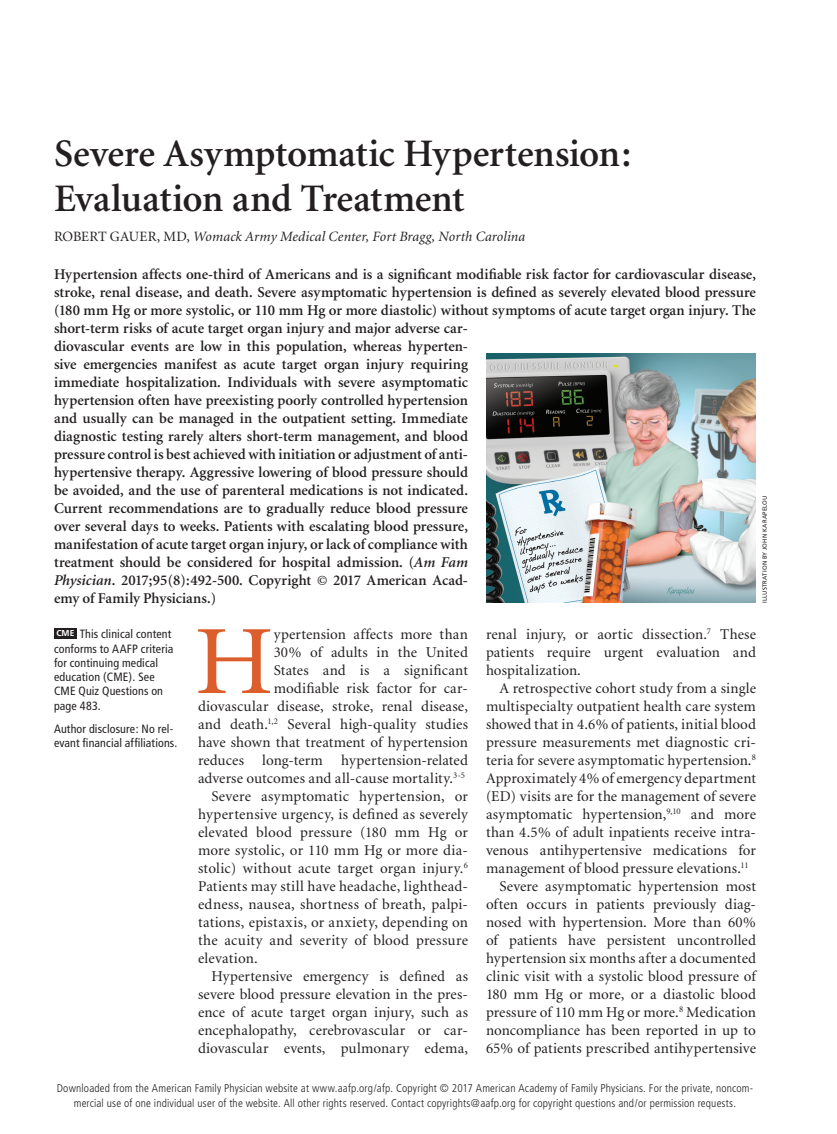
<style>
.page{position:relative;width:837px;height:1134px;background:#fff}
.page>*{position:absolute;margin:0;border:0;box-sizing:border-box;transform-origin:0 0}
.body_dropcap{font:98.1px "Minion";color:#dc5e2d;scale:1.05 1}
.article_title{font:600 39px/45px "Minion";letter-spacing:-.01em;color:#231f20}
.body_text{font:15px/18px "Minion";letter-spacing:.005em;color:#231f20;text-align:justify}
.abstract{font:600 15px/18px "Minion";color:#231f20}
.body_dropcap-2{font:15px/18px "Minion";letter-spacing:.01em;color:#231f20;text-align:right}
.byline{font:italic 14.25px "Minion";letter-spacing:.01em;color:#231f20}
.t1{font:italic 12.75px "Minion";color:#231f20}
.t2{font:italic 600 12.75px "Minion";letter-spacing:.005em;color:#231f20}
.t3{font:12.75px "Minion";letter-spacing:.03em;color:#231f20}
.blurb{font:condensed 12px/14.2px "Frutiger";letter-spacing:.01em;color:#231f20}
.t4{font:300 condensed 11.25px/15px "Frutiger";letter-spacing:.015em;color:#231f20;text-align:center}
.t5{font:700 8.55px "Frutiger";color:#fff}
.art_credit{font:6px "Frutiger";letter-spacing:.025em;color:#231f20}
.s1{font-style:normal}
.s2{font-style:italic}
.s3{font-family:"Frutiger";font-weight:700;font-style:normal;font-size:15px}
</style>
<div class="page">
<img style="left:486px;top:354px;width:270px;height:249px">
<div style="left:54px;top:628px;width:23px;height:10px;background:#231f20"></div>
<p class="article_title" style="left:54px;top:132px;width:579px">Severe Asymptomatic Hypertension:<br>Evaluation and Treatment</p>
<p class="byline" style="left:54px;top:229px;width:473px"><span class="s1">ROBERT GAUER, MD,</span> Womack Army Medical Center, Fort Bragg, North Carolina</p>
<p class="abstract" style="left:54px;top:266px;width:704px">Hypertension affects one-third of Americans and is a significant modifiable risk factor for cardiovascular disease, stroke, renal disease, and death. Severe asymptomatic hypertension is defined as severely elevated blood pressure (180 mm Hg or more systolic, or 110 mm Hg or more diastolic) without symptoms of acute target organ injury. The short-term risks of acute target organ injury and major adverse car-<br>diovascular events are low in this population, whereas hyperten-<br>sive emergencies manifest as acute target organ injury requiring<br>immediate hospitalization. Individuals with severe asymptomatic<br>hypertension often have preexisting poorly controlled hypertension<br>and usually can be managed in the outpatient setting. Immediate<br>diagnostic testing rarely alters short-term management, and blood<br>pressure control is best achieved with initiation or adjustment of anti-<br>hypertensive therapy. Aggressive lowering of blood pressure should<br>be avoided, and the use of parenteral medications is not indicated.<br>Current recommendations are to gradually reduce blood pressure<br>over several days to weeks. Patients with escalating blood pressure,<br>manifestation of acute target organ injury, or lack of compliance with<br>treatment should be considered for hospital admission. (<span class="s2">Am Fam<br>Physician</span>. 2017;95(8):492-500. Copyright © 2017 American Acad-<br>emy of Family Physicians.)</p>
<p class="art_credit" style="left:761px;top:603px;width:109px;rotate:-90deg">ILLUSTRATION BY JOHN KARAPELOU</p>
<p class="blurb" style="left:54px;top:627px;width:121px;text-indent:26px">This clinical content conforms to AAFP criteria for continuing medical education (CME). See<br>CME Quiz Questions on page 483.</p>
<p class="blurb" style="left:54px;top:722px;width:125px">Author disclosure: No rel&shy;evant financial affiliations.</p>
<p class="t5" style="left:56px;top:628px;width:20px">CME</p>
<p class="body_dropcap-2" style="left:198px;top:626px;width:272px">ypertension affects more than<br>30% of adults in the United<br>States and is a significant<br>modifiable risk factor for car-<br>diovascular disease, stroke, renal disease, and death.<sup>1,2</sup> Several high-quality studies have shown that treatment of hypertension reduces long-term hypertension-related adverse outcomes and all-cause mortality.<sup>3-5</sup></p>
<p class="body_text" style="left:198px;top:788px;width:272px;text-indent:14px">Severe asymptomatic hypertension, or hypertensive urgency, is defined as severely elevated blood pressure (180 mm Hg or more systolic, or 110 mm Hg or more dia&shy;stolic) without acute target organ injury.<sup>6<br></sup>Patients may still have headache, lighthead&shy;edness, nausea, shortness of breath, palpi&shy;tations, epistaxis, or anxiety, depending on the acuity and severity of blood pressure elevation.</p>
<p class="body_text" style="left:198px;top:968px;width:272px;text-indent:14px">Hypertensive emergency is defined as severe blood pressure elevation in the pres&shy;ence of acute target organ injury, such as encephalopathy, cerebrovascular or car&shy;diovascular events, pulmonary edema,</p>
<p class="body_dropcap" style="left:195px;top:613px;width:77px">H</p>
<p class="body_text" style="left:486px;top:626px;width:271px">renal injury, or aortic dissection.<sup>7</sup> These patients require urgent evaluation and hospitalization.</p>
<p class="body_text" style="left:486px;top:680px;width:272px;text-indent:14px">A retrospective cohort study from a single multispecialty outpatient health care system showed that in 4.6% of patients, initial blood pressure measurements met diagnostic cri&shy;teria for severe asymptomatic hypertension.<sup>8<br></sup>Approximately 4% of emergency department (ED) visits are for the management of severe asymptomatic hypertension,<sup>9,10</sup> and more than 4.5% of adult inpatients receive intra&shy;venous antihypertensive medications for management of blood pressure elevations.<sup>11</sup></p>
<p class="body_text" style="left:486px;top:878px;width:272px;text-indent:14px">Severe asymptomatic hypertension most often occurs in patients previously diag&shy;nosed with hypertension. More than 60% of patients have persistent uncontrolled hypertension six months after a documented clinic visit with a systolic blood pressure of 180 mm Hg or more, or a diastolic blood pressure of 110 mm Hg or more.<sup>8</sup> Medication noncompliance has been reported in up to 65% of patients prescribed antihypertensive</p>
<p class="t2" style="left:54px;top:1080px;width:175px"><span class="s3">492</span> American Family Physician</p>
<p class="t3" style="left:357px;top:1080px;width:97px">www.aafp.org/afp</p>
<p class="t1" style="left:562px;top:1080px;width:194px">Volume 95, Number 8 ◆ April 15, 2017</p>
<p class="t4" style="left:57px;top:1081px;width:698px">Downloaded from the American Family Physician website at www.aafp.org/afp. Copyright © 2017 American Academy of Family Physicians. For the private, noncom&shy;mercial use of one individual user of the website. All other rights reserved. Contact copyrights@aafp.org for copyright questions and/or permission requests.</p>
</div>
